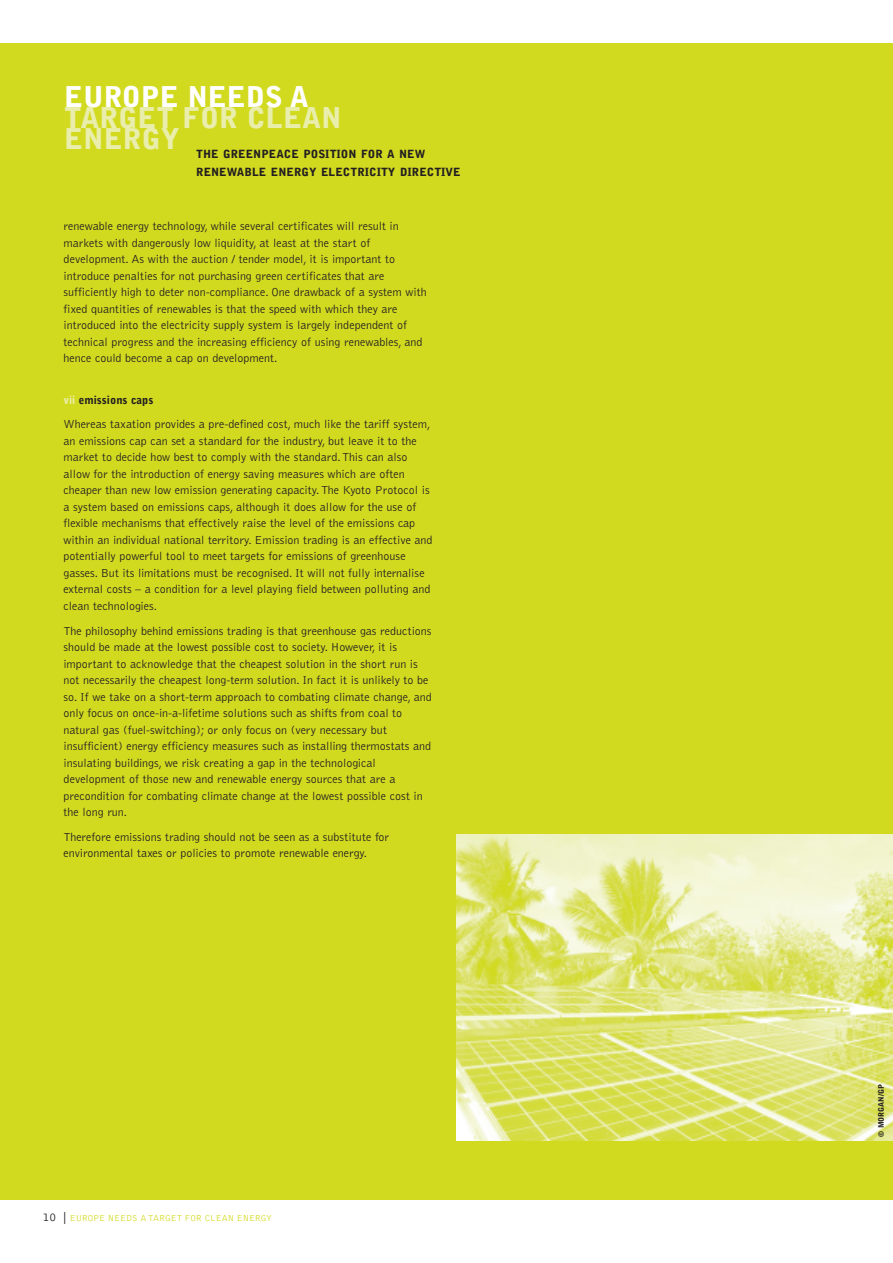
<style>
.page{position:relative;width:893px;height:1263px;background:#fff}
.page>*{position:absolute;margin:0;border:0;box-sizing:border-box;transform-origin:0 0}
.t1{font:900 28.5px/21px "Bell Gothic";color:#eaeeac}
.t2{font:900 28.5px "Bell Gothic";color:#fff}
.t3{font:300 12px/16.5px "Bell Gothic";color:#231f20}
.t4{font:900 11.25px/18px "Bell Gothic";color:#231f20}
.t5{font:300 9px "Bell Gothic";color:#d2da20}
.t6{font:900 7.5px "Bell Gothic";color:#231f20}
.s1{color:#eaeeac}
.s2{font-size:12px;color:#231f20}
</style>
<div class="page">
<div style="left:0;top:43px;width:893px;height:1157px;background:#d2da20"></div>
<img style="left:457px;top:835px;width:436px;height:306px">
<h1 class="t2" style="left:64px;top:87px;width:246px">EUROPE NEEDS A</h1>
<h1 class="t1" style="left:64px;top:111px;width:279px">TARGET FOR CLEAN<br>ENERGY</h1>
<p class="t4" style="left:196px;top:146px;width:266px">THE GREENPEACE POSITION FOR A NEW<br>RENEWABLE ENERGY ELECTRICITY DIRECTIVE</p>
<p class="t3" style="left:64px;top:218px;width:365px">renewable energy technology, while several certificates will result in markets with dangerously low liquidity, at least at the start of development. As with the auction / tender model, it is important to introduce penalties for not purchasing green certificates that are sufficiently high to deter non-compliance. One drawback of a system with fixed quantities of renewables is that the speed with which they are introduced into the electricity supply system is largely independent of technical progress and the increasing efficiency of using renewables, and hence could become a cap on development.</p>
<p class="t4" style="left:64px;top:392px;width:91px"><span class="s1">vii</span> emissions caps</p>
<p class="t3" style="left:64px;top:416px;width:371px">Whereas taxation provides a pre-defined cost, much like the tariff system, an emissions cap can set a standard for the industry, but leave it to the market to decide how best to comply with the standard.This can also allow for the introduction of energy saving measures which are often cheaper than new low emission generating capacity.The Kyoto Protocol is a system based on emissions caps, although it does allow for the use of flexible mechanisms that effectively raise the level of the emissions cap within an individual national territory. Emission trading is an effective and potentially powerful tool to meet targets for emissions of greenhouse gasses. But its limitations must be recognised. It will not fully internalise external costs – a condition for a level playing field between polluting and clean technologies.</p>
<p class="t3" style="left:64px;top:622px;width:370px">The philosophy behind emissions trading is that greenhouse gas reductions should be made at the lowest possible cost to society. However, it is important to acknowledge that the cheapest solution in the short run is not necessarily the cheapest long-term solution. In fact it is unlikely to be so. If we take on a short-term approach to combating climate change, and only focus on once-in-a-lifetime solutions such as shifts from coal to natural gas (fuel-switching); or only focus on (very necessary but insufficient) energy efficiency measures such as installing thermostats and insulating buildings, we risk creating a gap in the technological development of those new and renewable energy sources that are a precondition for combating climate change at the lowest possible cost in the long run.</p>
<p class="t3" style="left:64px;top:828px;width:327px">Therefore emissions trading should not be seen as a substitute for environmental taxes or policies to promote renewable energy.</p>
<p class="t5" style="left:43px;top:1212px;width:231px"><span class="s2">10 |</span> EUROPE NEEDS A TARGET FOR CLEAN ENERGY</p>
<p class="t6" style="left:878px;top:1136px;width:54px;rotate:-90deg">© MORGAN/GP</p>
</div>
